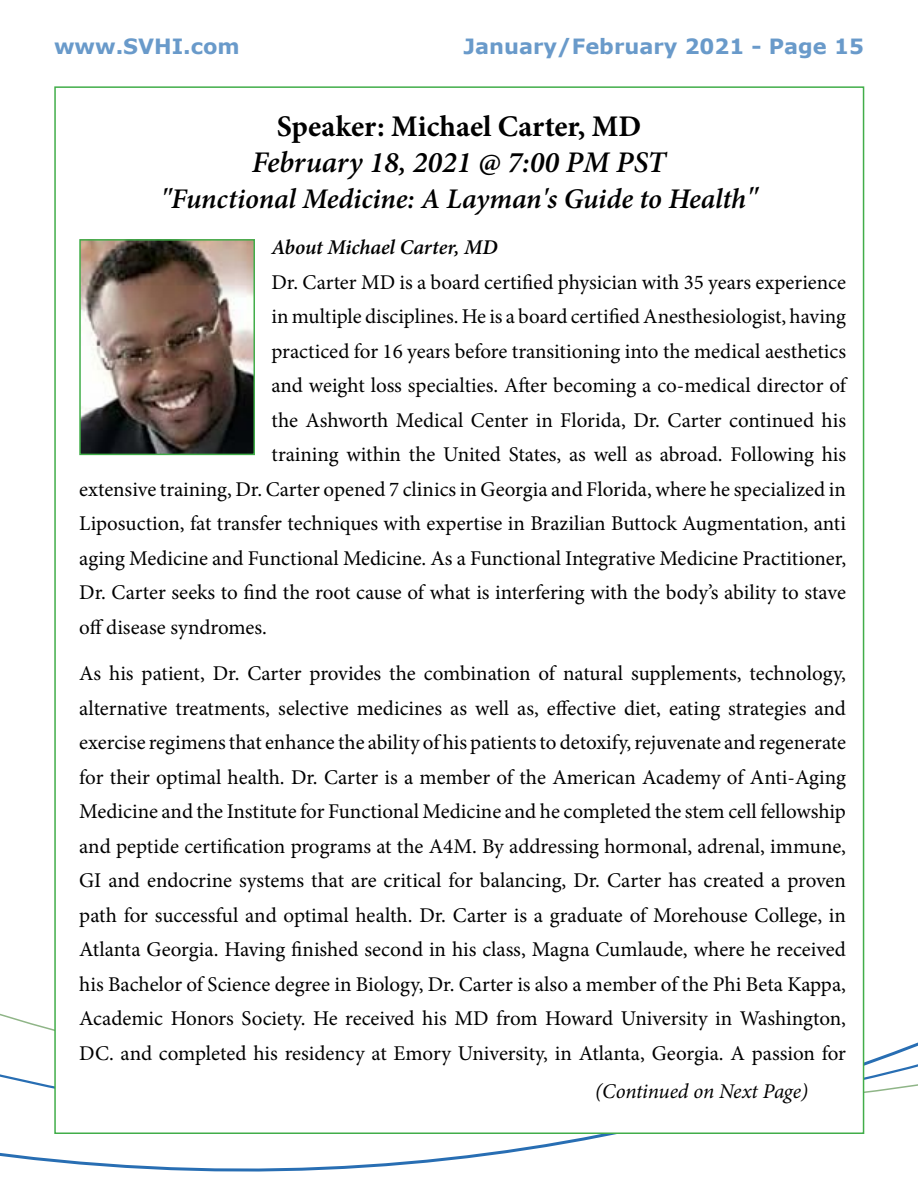
<style>
.page{position:relative;width:918px;height:1188px;background:#fff}
.page>*{position:absolute;margin:0;border:0;box-sizing:border-box;transform-origin:0 0}
.t1{font:italic 600 30px "Minion Pro";color:#000}
.t2{font:700 30px "Minion Pro";color:#000}
.t3{font:italic 600 28.5px "Minion Pro";letter-spacing:-.005em;color:#000}
.t4{font:21px/34.5px "Minion Pro";color:#000;text-align:justify}
.t5{font:700 21px "Verdana";color:#699aca}
.t6{font:italic 600 21px "Minion Pro";letter-spacing:-.005em;color:#000}
.t7{font:italic 21px "Minion Pro";letter-spacing:-.01em;color:#000}
.s1{font-size:30px}
</style>
<div class="page">
<svg style="left:0;top:734px;width:918px;height:438px"></svg>
<div style="left:54px;top:86px;width:810px;height:1048px;background:#fff;border:2px solid #41ad49"></div>
<img style="left:82px;top:242px;width:170px;height:210px">
<div style="left:79px;top:239px;width:176px;height:216px;border:2px solid #41ad49"></div>
<p class="t5" style="left:54px;top:31px;width:187px">www.SVHI.com</p>
<p class="t5" style="left:464px;top:31px;width:402px">January/February 2021 - Page 15</p>
<h1 class="t2" style="left:277px;top:105px;width:366px">Speaker: Michael Carter, MD</h1>
<h1 class="t1" style="left:252px;top:141px;width:416px">February 18, 2021 @ 7:00 PM PST</h1>
<h2 class="t3" style="left:161px;top:179px;width:598px">"Functional Medicine: A Layman's Guide to Health<span class="s1">"</span></h2>
<p class="t6" style="left:272px;top:233px;width:228px">About Michael Carter, MD</p>
<p class="t4" style="left:272px;top:265px;width:576px">Dr. Carter MD is a board certified physician with 35 years experience</p>
<p class="t4" style="left:272px;top:300px;width:576px">in multiple disciplines. He is a board certified Anesthesiologist, having</p>
<p class="t4" style="left:272px;top:334px;width:576px">practiced for 16 years before transitioning into the medical aesthetics</p>
<p class="t4" style="left:272px;top:369px;width:576px">and weight loss specialties. After becoming a co-medical director of</p>
<p class="t4" style="left:272px;top:403px;width:576px">the Ashworth Medical Center in Florida, Dr. Carter continued his</p>
<p class="t4" style="left:272px;top:438px;width:576px">training within the United States, as well as abroad. Following his</p>
<p class="t4" style="left:79px;top:472px;width:768px">extensive training, Dr. Carter opened 7 clinics in Georgia and Florida, where he specialized in</p>
<p class="t4" style="left:79px;top:507px;width:768px">Liposuction, fat transfer techniques with expertise in Brazilian Buttock Augmentation, anti</p>
<p class="t4" style="left:79px;top:541px;width:768px">aging Medicine and Functional Medicine. As a Functional Integrative Medicine Practitioner,</p>
<p class="t4" style="left:79px;top:576px;width:768px">Dr. Carter seeks to find the root cause of what is interfering with the body’s ability to stave</p>
<p class="t4" style="left:79px;top:610px;width:189px">off disease syndromes.</p>
<p class="t4" style="left:79px;top:657px;width:768px">As his patient, Dr. Carter provides the combination of natural supplements, technology, alternative treatments, selective medicines as well as, effective diet, eating strategies and exercise regimens that enhance the ability of his patients to detoxify, rejuvenate and regenerate for their optimal health. Dr. Carter is a member of the American Academy of Anti-Aging Medicine and the Institute for Functional Medicine and he completed the stem cell fellowship and peptide certification programs at the A4M. By addressing hormonal, adrenal, immune, GI and endocrine systems that are critical for balancing, Dr. Carter has created a proven path for successful and optimal health. Dr. Carter is a graduate of Morehouse College, in Atlanta Georgia. Having finished second in his class, Magna Cumlaude, where he received his Bachelor of Science degree in Biology, Dr. Carter is also a member of the Phi Beta Kappa, Academic Honors Society. He received his MD from Howard University in Washington, DC. and completed his residency at Emory University, in Atlanta, Georgia. A passion for</p>
<p class="t7" style="left:595px;top:1077px;width:215px">(Continued on Next Page)</p>
</div>
